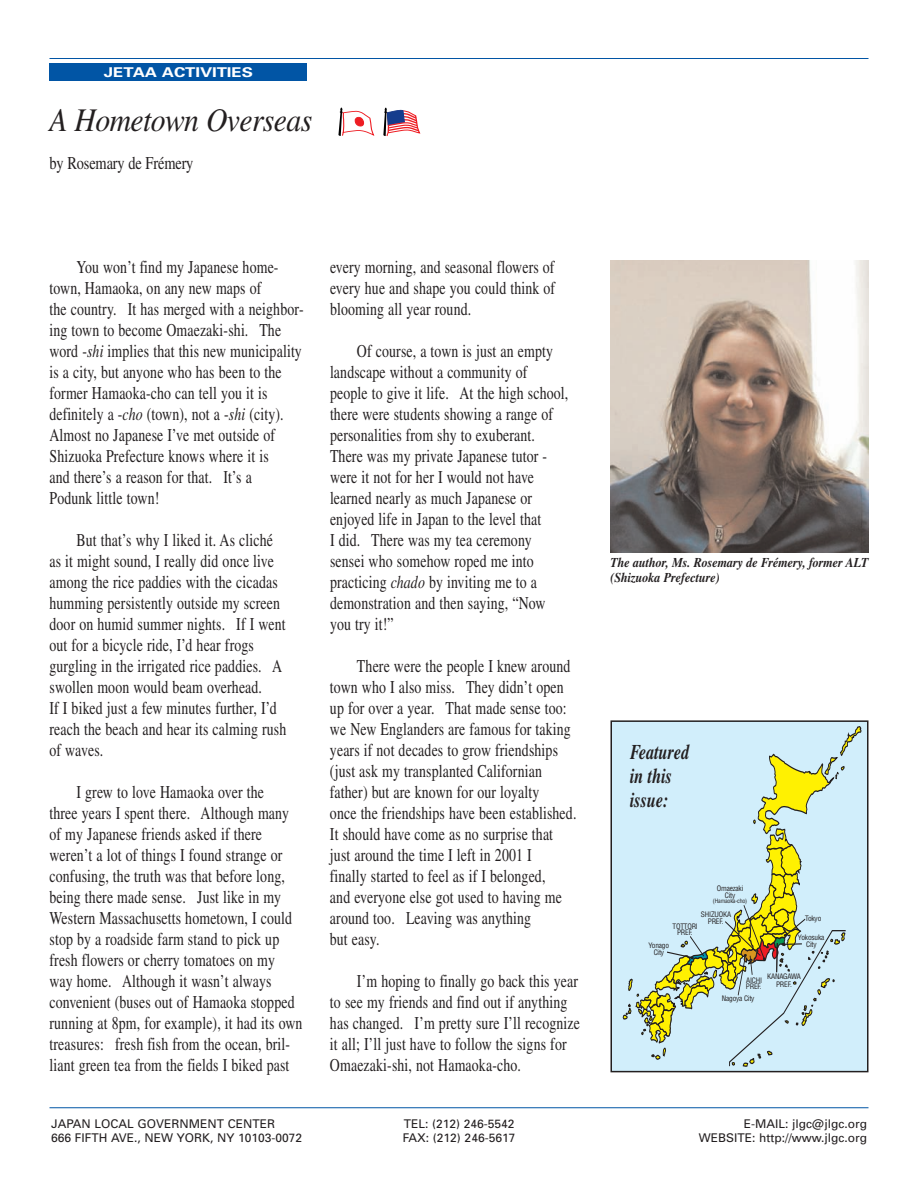
<style>
.page{position:relative;width:918px;height:1188px;background:#fff}
.page>*{position:absolute;margin:0;border:0;box-sizing:border-box;transform-origin:0 0}
.t1{font:italic 33px "Times";letter-spacing:-.02em;color:#231f20;scale:.9 1}
.t2{font:italic 700 21px/24px "Times";color:#231f20;scale:.77 1}
.t3{font:18px/21px "Times";letter-spacing:.01em;color:#231f20;scale:.77 1}
.t4{font:18px "Times";letter-spacing:-.01em;color:#231f20;scale:.8 1}
.t5{font:italic 700 13.5px/15px "Times";letter-spacing:-.005em;color:#231f20;scale:.9 1}
.t6{font:700 13.5px "Univers";letter-spacing:-.005em;color:#fff;scale:1.25 1}
.t7{font:12px "Univers";color:#231f20}
.t8{font:condensed 7.35px/6.6px "Helvetica";letter-spacing:-.025em;color:#231f20;text-align:center}
.t9{font:condensed 5.85px "Helvetica";letter-spacing:-.02em;color:#231f20}
.s1{font-style:italic}
</style>
<div class="page">
<hr style="left:50px;top:1107px;width:818px;height:1px;background:#0155a5">
<hr style="left:50px;top:58px;width:818px;height:1px;background:#0155a5">
<div style="left:611px;top:721px;width:257px;height:351px;background:#d1eefb"></div>
<svg style="left:622px;top:726px;width:240px;height:341px"></svg>
<div style="left:610px;top:720px;width:258px;height:352px;border:2px solid #231f20"></div>
<div style="left:50px;top:63px;width:258px;height:18px;background:#0155a5"></div>
<img style="left:610px;top:261px;width:258px;height:292px">
<svg style="left:338px;top:108px;width:36px;height:28px"></svg>
<svg style="left:383px;top:108px;width:38px;height:28px"></svg>
<p class="t6" style="left:104px;top:67px;width:121px">JETAA ACTIVITIES</p>
<h1 class="t1" style="left:50px;top:109px;width:293px">A Hometown Overseas</h1>
<p class="t4" style="left:50px;top:156px;width:182px">by Rosemary de Frémery</p>
<p class="t3" style="left:49px;top:258px;width:332px;text-indent:27px">You won’t find my Japanese home&shy;town, Hamaoka, on any new maps of<br>the country. It has merged with a neighbor&shy;ing town to become Omaezaki-shi. The word -<span class="s1">shi</span> implies that this new municipality is a city, but anyone who has been to the former Hamaoka-cho can tell you it is definitely a -<span class="s1">cho</span> (town), not a -<span class="s1">shi</span> (city).<br>Almost no Japanese I’ve met outside of Shizuoka Prefecture knows where it is<br>and there’s a reason for that. It’s a<br>Podunk little town!</p>
<p class="t3" style="left:49px;top:531px;width:309px;text-indent:27px">But that’s why I liked it. As cliché as it might sound, I really did once live among the rice paddies with the cicadas humming persistently outside my screen door on humid summer nights. If I went out for a bicycle ride, I’d hear frogs gurgling in the irrigated rice paddies. A swollen moon would beam overhead.<br>If I biked just a few minutes further, I’d reach the beach and hear its calming rush of waves.</p>
<p class="t3" style="left:49px;top:783px;width:330px;text-indent:27px">I grew to love Hamaoka over the<br>three years I spent there. Although many of my Japanese friends asked if there weren’t a lot of things I found strange or confusing, the truth was that before long, being there made sense. Just like in my Western Massachusetts hometown, I could stop by a roadside farm stand to pick up fresh flowers or cherry tomatoes on my way home. Although it wasn’t always convenient (buses out of Hamaoka stopped running at 8pm, for example), it had its own treasures: fresh fish from the ocean, bril&shy;liant green tea from the fields I biked past</p>
<p class="t3" style="left:330px;top:258px;width:294px;text-align:justify">every morning, and seasonal flowers of every hue and shape you could think of blooming all year round.</p>
<p class="t3" style="left:330px;top:342px;width:311px;text-indent:27px">Of course, a town is just an empty landscape without a community of people to give it life. At the high school, there were students showing a range of personalities from shy to exuberant.<br>There was my private Japanese tutor - were it not for her I would not have learned nearly as much Japanese or enjoyed life in Japan to the level that<br>I did. There was my tea ceremony sensei who somehow roped me into practicing <span class="s1">chado</span> by inviting me to a demonstration and then saying, “Now you try it!”</p>
<p class="t3" style="left:330px;top:657px;width:322px;text-indent:27px">There were the people I knew around town who I also miss. They didn’t open up for over a year. That made sense too: we New Englanders are famous for taking years if not decades to grow friendships (just ask my transplanted Californian father) but are known for our loyalty<br>once the friendships have been established.<br>It should have come as no surprise that just around the time I left in 2001 I<br>finally started to feel as if I belonged,<br>and everyone else got used to having me around too. Leaving was anything<br>but easy.</p>
<p class="t3" style="left:330px;top:972px;width:326px;text-indent:27px">I’m hoping to finally go back this year to see my friends and find out if anything has changed. I’m pretty sure I’ll recognize it all; I’ll just have to follow the signs for Omaezaki-shi, not Hamaoka-cho.</p>
<p class="t5" style="left:610px;top:557px;width:288px">The author, Ms. Rosemary de Frémery, former ALT (Shizuoka Prefecture)</p>
<p class="t2" style="left:630px;top:742px;width:79px">Featured in this issue:</p>
<p class="t8" style="left:717px;top:885px;width:28px">Omaezaki<br>City</p>
<p class="t9" style="left:713px;top:898px;width:36px">(Hamaoka-cho)</p>
<p class="t8" style="left:701px;top:911px;width:32px">SHIZUOKA<br>PREF.</p>
<p class="t8" style="left:805px;top:915px;width:18px">Tokyo</p>
<p class="t8" style="left:798px;top:934px;width:28px">Yokosuka</p>
<p class="t8" style="left:673px;top:923px;width:27px">TOTTORI<br>PREF.</p>
<p class="t8" style="left:648px;top:942px;width:22px">Yonago</p>
<p class="t8" style="left:806px;top:941px;width:12px">City</p>
<p class="t8" style="left:654px;top:949px;width:12px">City</p>
<p class="t8" style="left:767px;top:973px;width:35px;line-height:7.4px">KANAGAWA<br>PREF.</p>
<p class="t8" style="left:746px;top:977px;width:18px;text-align:left">AICHI<br>PREF.</p>
<p class="t8" style="left:722px;top:995px;width:34px">Nagoya City</p>
<p class="t7" style="left:51px;top:1120px;width:226px">JAPAN LOCAL GOVERNMENT CENTER</p>
<p class="t7" style="left:404px;top:1120px;width:112px">TEL: (212) 246-5542</p>
<p class="t7" style="left:744px;top:1120px;width:125px">E-MAIL: jlgc@jlgc.org</p>
<p class="t7" style="left:51px;top:1133px;width:253px">666 FIFTH AVE., NEW YORK, NY 10103-0072</p>
<p class="t7" style="left:403px;top:1133px;width:114px">FAX: (212) 246-5617</p>
<p class="t7" style="left:699px;top:1133px;width:170px">WEBSITE: http://www.jlgc.org</p>
</div>
